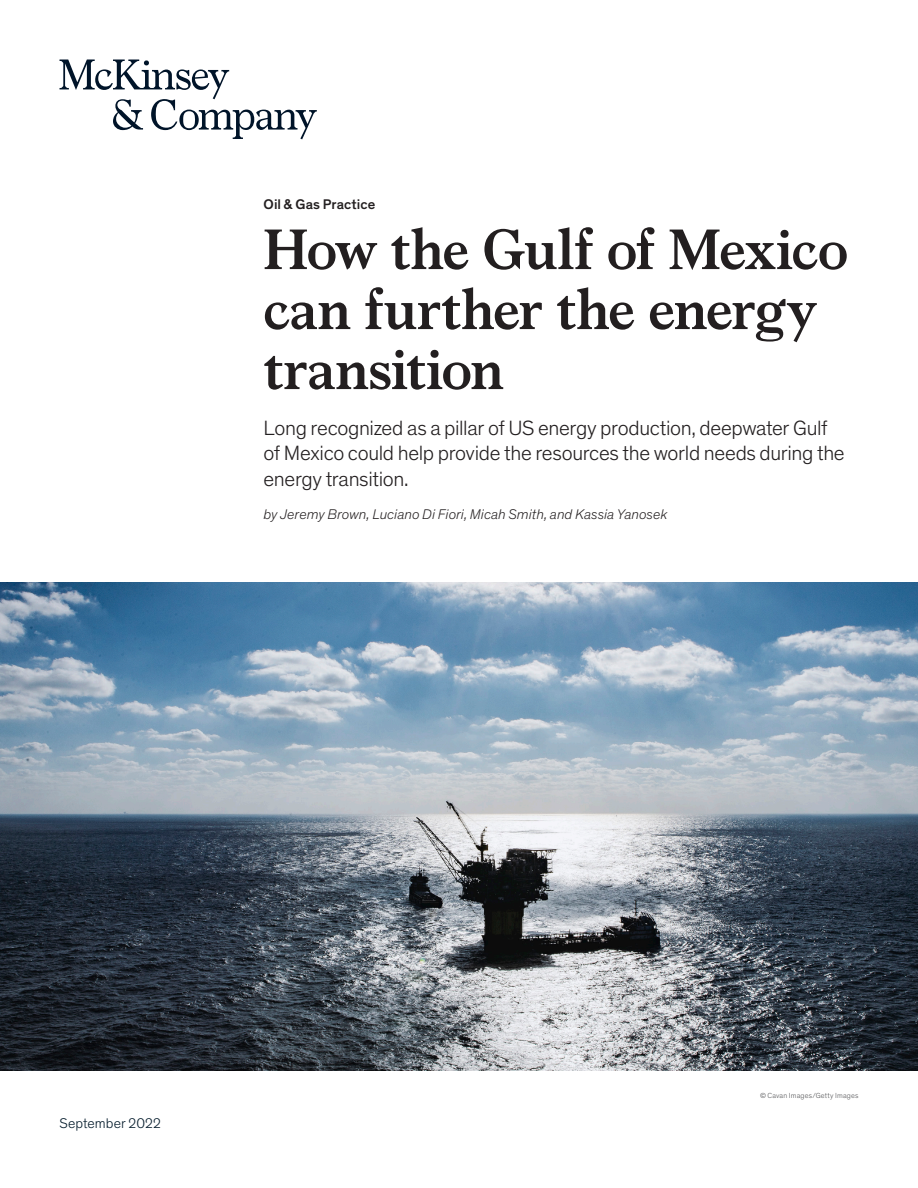
<style>
.page{position:relative;width:918px;height:1188px;background:#fff}
.page>*{position:absolute;margin:0;border:0;box-sizing:border-box;transform-origin:0 0}
.Title_of_article-dee{font:700 57px/60px "Bower";letter-spacing:-.015em;color:#231f20}
.Standfirst-Dek_McKin{font:300 21px/25.5px "Mc Kinsey Sans";letter-spacing:-.015em;color:#231f20}
.Author_byline{font:italic 300 14.25px "Mc Kinsey Sans";letter-spacing:.005em;color:#231f20}
.Eyebrow{font:500 14.25px "Mc Kinsey Sans";letter-spacing:.01em;color:#231f20}
.Cover_date_-_Deep_bl{font:300 14.25px "Mc Kinsey Sans";letter-spacing:.005em;color:#051c2c}
.Art_Photo_credit{font:300 7.5px "Mc Kinsey Sans";letter-spacing:.025em;color:#57585a}
</style>
<div class="page">
<img style="left:0;top:582px;width:918px;height:488px">
<svg style="left:60px;top:60px;width:257px;height:79px"></svg>
<p class="Eyebrow" style="left:264px;top:194px;width:114px">Oil &amp; Gas Practice</p>
<p class="Title_of_article-dee" style="left:264px;top:215px;width:586px">How the Gulf of Mexico can further the energy transition</p>
<p class="Standfirst-Dek_McKin" style="left:264px;top:414px;width:583px">Long recognized as a pillar of US energy production, deepwater Gulf of Mexico could help provide the resources the world needs during the energy transition.</p>
<p class="Author_byline" style="left:264px;top:505px;width:405px">by Jeremy Brown, Luciano Di Fiori, Micah Smith, and Kassia Yanosek</p>
<p class="Cover_date_-_Deep_bl" style="left:60px;top:1113px;width:103px">September 2022</p>
<p class="Art_Photo_credit" style="left:760px;top:1090px;width:100px">© Cavan Images/Getty Images</p>
</div>
